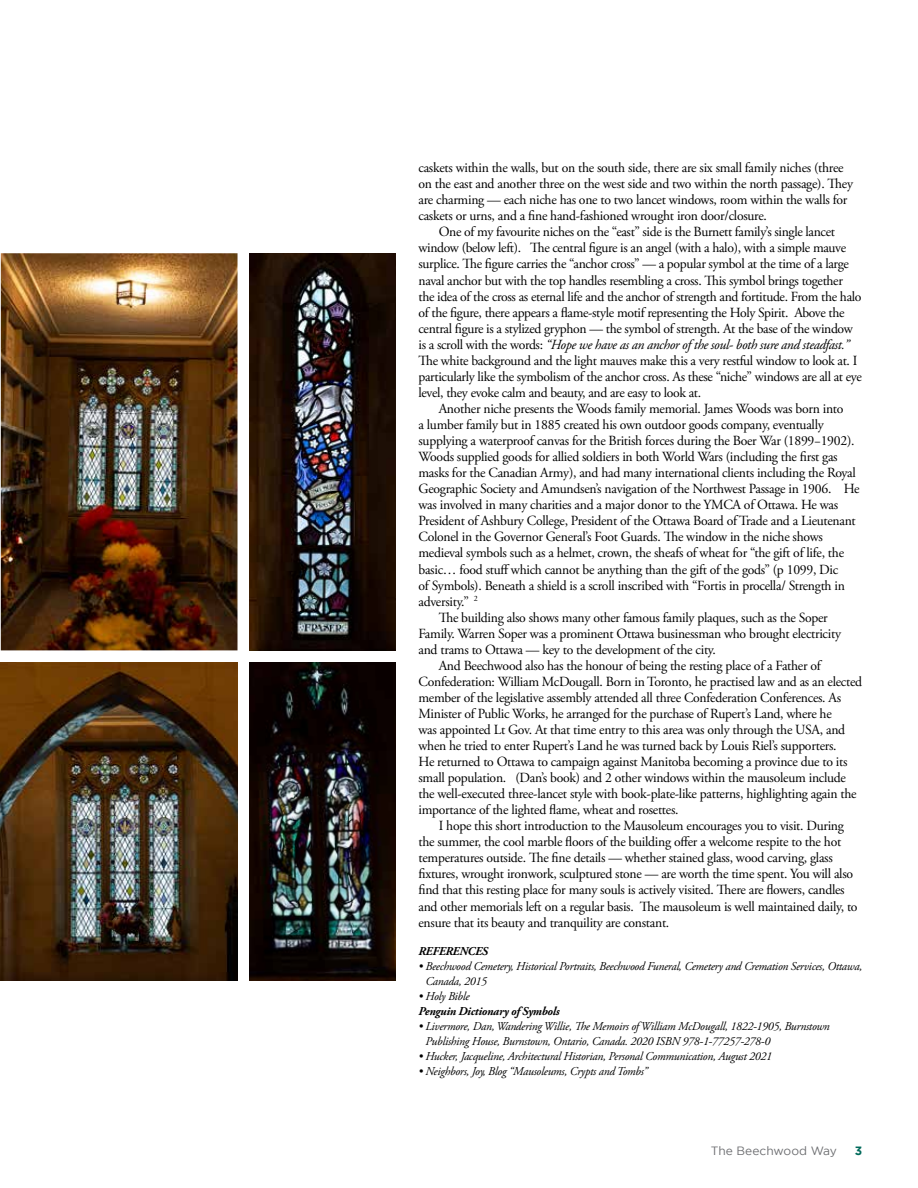
<style>
.page{position:relative;width:918px;height:1188px;background:#fff}
.page>*{position:absolute;margin:0;border:0;box-sizing:border-box;transform-origin:0 0}
.t1{font:13.95px/16px "Adobe Garamond Pro";letter-spacing:-.02em;color:#000}
.t2{font:italic 12px/15px "Adobe Garamond Pro";letter-spacing:-.02em;color:#000}
.t3{font:italic 700 12px "Adobe Garamond Pro";letter-spacing:-.02em;color:#000}
.t4{font:12px "Gotham";color:#6d6e71}
.t5{font:700 12px "Gotham";color:#006a5b}
.s1{font-style:italic}
</style>
<div class="page">
<img style="left:1px;top:253px;width:237px;height:397px">
<img style="left:1px;top:662px;width:237px;height:319px">
<img style="left:250px;top:662px;width:145px;height:319px">
<img style="left:250px;top:253px;width:145px;height:397px">
<p class="t1" style="left:418px;top:160px;width:436px">caskets within the walls, but on the south side, there are six small family niches (three on the east and another three on the west side and two within the north passage). They are charming — each niche has one to two lancet windows, room within the walls for caskets or urns, and a fine hand-fashioned wrought iron door/closure.</p>
<p class="t1" style="left:418px;top:224px;width:445px;text-indent:20px">One of my favourite niches on the “east” side is the Burnett family’s single lancet window (below left). The central figure is an angel (with a halo), with a simple mauve surplice. The figure carries the “anchor cross” — a popular symbol at the time of a large naval anchor but with the top handles resembling a cross. This symbol brings together the idea of the cross as eternal life and the anchor of strength and fortitude. From the halo of the figure, there appears a flame-style motif representing the Holy Spirit. Above the central figure is a stylized gryphon — the symbol of strength. At the base of the window is a scroll with the words: <span class="s1">“Hope we have as an anchor of the soul- both sure and steadfast.” </span>The white background and the light mauves make this a very restful window to look at. I particularly like the symbolism of the anchor cross. As these “niche” windows are all at eye level, they evoke calm and beauty, and are easy to look at.</p>
<p class="t1" style="left:439px;top:401px;width:406px">Another niche presents the Woods family memorial. James Woods was born into</p>
<p class="t1" style="left:418px;top:417px;width:407px">a lumber family but in 1885 created his own outdoor goods company, eventually</p>
<p class="t1" style="left:418px;top:433px;width:438px">supplying a waterproof canvas for the British forces during the Boer War (1899−1902).</p>
<p class="t1" style="left:418px;top:449px;width:421px">Woods supplied goods for allied soldiers in both World Wars (including the first gas</p>
<p class="t1" style="left:418px;top:465px;width:439px">masks for the Canadian Army), and had many international clients including the Royal</p>
<p class="t1" style="left:418px;top:481px;width:443px">Geographic Society and Amundsen’s navigation of the Northwest Passage in 1906. He</p>
<p class="t1" style="left:418px;top:497px;width:421px">was involved in many charities and a major donor to the YMCA of Ottawa. He was</p>
<p class="t1" style="left:418px;top:513px;width:439px">President of Ashbury College, President of the Ottawa Board of Trade and a Lieutenant</p>
<p class="t1" style="left:418px;top:529px;width:406px">Colonel in the Governor General’s Foot Guards. The window in the niche shows</p>
<p class="t1" style="left:418px;top:546px;width:427px">medieval symbols such as a helmet, crown, the sheafs of wheat for “the gift of life, the</p>
<p class="t1" style="left:418px;top:562px;width:421px">basic… food stuff which cannot be anything than the gift of the gods” (p 1099, Dic</p>
<p class="t1" style="left:418px;top:578px;width:428px">of Symbols). Beneath a shield is a scroll inscribed with “Fortis in procella/ Strength in</p>
<p class="t1" style="left:418px;top:594px;width:61px">adversity.” <sup>2</sup></p>
<p class="t1" style="left:439px;top:610px;width:390px">The building also shows many other famous family plaques, such as the Soper</p>
<p class="t1" style="left:419px;top:626px;width:424px">Family. Warren Soper was a prominent Ottawa businessman who brought electricity</p>
<p class="t1" style="left:419px;top:642px;width:299px">and trams to Ottawa — key to the development of the city.</p>
<p class="t1" style="left:439px;top:658px;width:384px">And Beechwood also has the honour of being the resting place of a Father of</p>
<p class="t1" style="left:419px;top:674px;width:445px">Confederation: William McDougall. Born in Toronto, he practised law and as an elected</p>
<p class="t1" style="left:419px;top:690px;width:424px">member of the legislative assembly attended all three Confederation Conferences. As</p>
<p class="t1" style="left:419px;top:706px;width:415px">Minister of Public Works, he arranged for the purchase of Rupert’s Land, where he</p>
<p class="t1" style="left:419px;top:722px;width:428px">was appointed Lt Gov. At that time entry to this area was only through the USA, and</p>
<p class="t1" style="left:419px;top:738px;width:420px">when he tried to enter Rupert’s Land he was turned back by Louis Riel’s supporters.</p>
<p class="t1" style="left:419px;top:754px;width:430px">He returned to Ottawa to campaign against Manitoba becoming a province due to its</p>
<p class="t1" style="left:419px;top:770px;width:429px">small population. (Dan’s book) and 2 other windows within the mausoleum include</p>
<p class="t1" style="left:419px;top:786px;width:440px">the well-executed three-lancet style with book-plate-like patterns, highlighting again the</p>
<p class="t1" style="left:419px;top:802px;width:262px">importance of the lighted flame, wheat and rosettes.</p>
<p class="t1" style="left:439px;top:818px;width:407px">I hope this short introduction to the Mausoleum encourages you to visit. During</p>
<p class="t1" style="left:419px;top:834px;width:424px">the summer, the cool marble floors of the building offer a welcome respite to the hot</p>
<p class="t1" style="left:419px;top:850px;width:416px">temperatures outside. The fine details — whether stained glass, wood carving, glass</p>
<p class="t1" style="left:419px;top:866px;width:436px">fixtures, wrought ironwork, sculptured stone — are worth the time spent. You will also</p>
<p class="t1" style="left:419px;top:883px;width:428px">find that this resting place for many souls is actively visited. There are flowers, candles</p>
<p class="t1" style="left:419px;top:899px;width:441px">and other memorials left on a regular basis. The mausoleum is well maintained daily, to</p>
<p class="t1" style="left:419px;top:915px;width:252px">ensure that its beauty and tranquility are constant.</p>
<p class="t3" style="left:418px;top:944px;width:71px">REFERENCES</p>
<p class="t2" style="left:426px;top:959px;width:438px;text-indent:-7px">• Beechwood Cemetery, Historical Portraits, Beechwood Funeral, Cemetery and Cremation Services, Ottawa,<br>Canada, 2015</p>
<p class="t2" style="left:418px;top:989px;width:52px">• Holy Bible</p>
<p class="t3" style="left:418px;top:1004px;width:143px">Penguin Dictionary of Symbols</p>
<p class="t2" style="left:426px;top:1019px;width:406px;text-indent:-7px">• Livermore, Dan, Wandering Willie, The Memoirs of William McDougall, 1822-1905, Burnstown<br>Publishing House, Burnstown, Ontario, Canada. 2020 ISBN 978-1-77257-278-0</p>
<p class="t2" style="left:418px;top:1049px;width:355px">• Hucker, Jacqueline, Architectural Historian, Personal Communication, August 2021</p>
<p class="t2" style="left:418px;top:1064px;width:231px">• Neighbors, Joy, Blog “Mausoleums, Crypts and Tombs”</p>
<p class="t4" style="left:711px;top:1144px;width:127px">The Beechwood Way</p>
<p class="t5" style="left:855px;top:1143px;width:9px">3</p>
</div>
